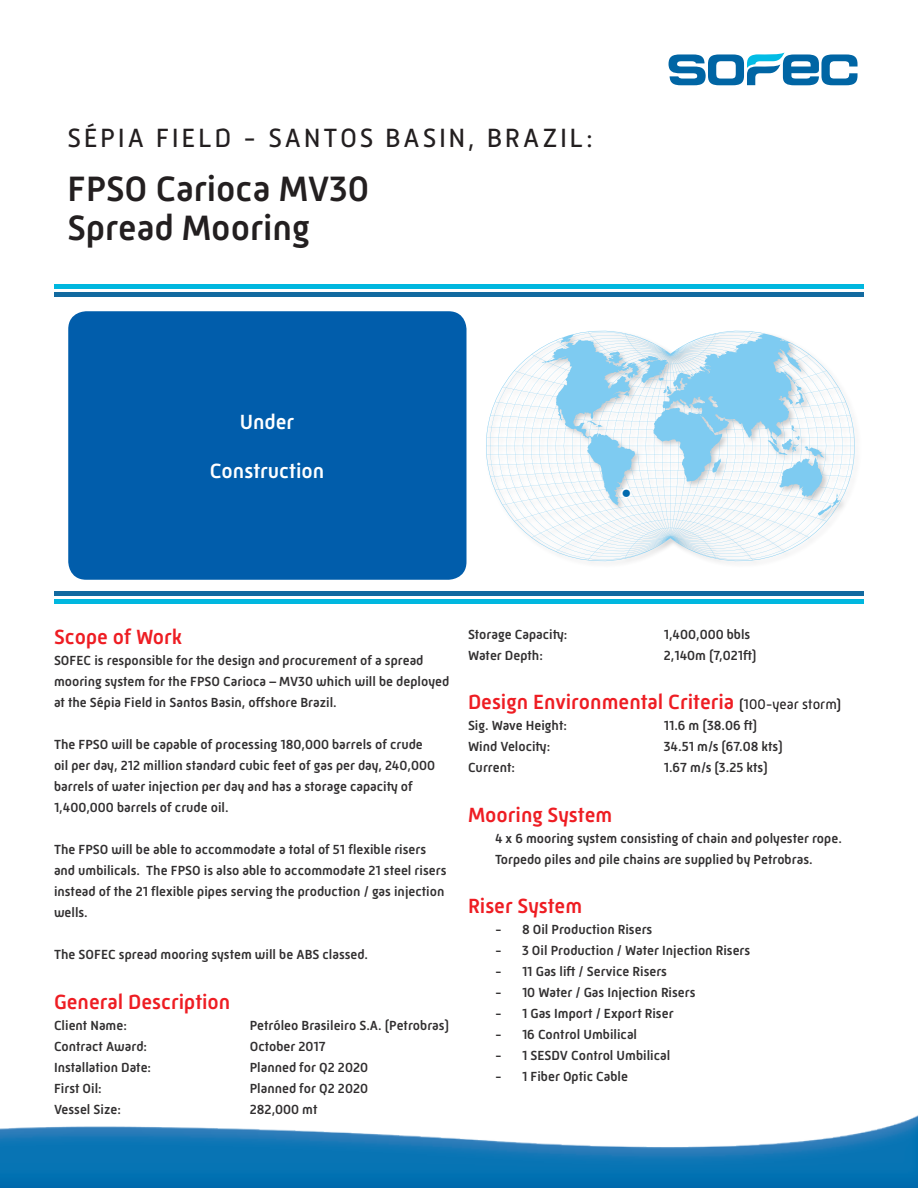
<style>
.page{position:relative;width:918px;height:1188px;background:#fff}
.page>*{position:absolute;margin:0;border:0;box-sizing:border-box;transform-origin:0 0}
.t1{font:500 36px "Mic 32 New";color:#231f20}
.GULF_OF_MEXICO{font:27px "Mic 32 New";letter-spacing:.1em;color:#231f20}
.t2{font:500 24px "Mic 32 New";color:#0069ad}
.Scope{font:500 21px "Mic 32 New";color:#ee1d23}
.Scope-2{font:500 21px "Mic 32 New";color:#fff}
._1Body_Text{font:500 13.5px/21px "Mic 32 New";color:#312f30}
.s1{font-size:13.5px;color:#231f20}
.s2{font-weight:400;font-size:14.25px;color:#231f20}
</style>
<div class="page">
<svg style="left:669px;top:52px;width:189px;height:33px"></svg>
<div style="left:54px;top:284px;width:810px;height:5px;background:#00b7df"></div>
<img style="left:0;top:1115px;width:918px;height:73px">
<hr style="left:54px;top:293px;width:810px;height:4px;background:#126aa0">
<div style="left:54px;top:591px;width:810px;height:5px;background:#126aa0"></div>
<div style="left:54px;top:599px;width:810px;height:5px;background:#00b7df"></div>
<svg style="left:486px;top:331px;width:369px;height:230px"></svg>
<div style="left:68px;top:311px;width:398px;height:269px;background:#015dab;border-radius:18px"></div>
<div style="left:621px;top:488px;width:10px;height:10px;border:3px solid #fff;border-radius:50%"></div>
<p class="GULF_OF_MEXICO" style="left:68px;top:122px;width:527px">SÉPIA FIELD - SANTOS BASIN, BRAZIL:</p>
<p class="t1" style="left:68px;top:168px;width:303px">FPSO Carioca MV30</p>
<p class="t1" style="left:68px;top:207px;width:244px">Spread Mooring</p>
<p class="Scope-2" style="left:240px;top:410px;width:56px">Under</p>
<p class="Scope-2" style="left:210px;top:459px;width:116px">Construction</p>
<p class="t2" style="left:620px;top:478px;width:13px">•</p>
<p class="Scope" style="left:54px;top:625px;width:130px">Scope of Work</p>
<p class="_1Body_Text" style="left:54px;top:650px;width:397px">SOFEC is responsible for the design and procurement of a spread mooring system for the FPSO Carioca – MV30 which will be deployed at the Sépia Field in Santos Basin, offshore Brazil.</p>
<p class="_1Body_Text" style="left:54px;top:734px;width:383px">The FPSO will be capable of processing 180,000 barrels of crude oil per day, 212 million standard cubic feet of gas per day, 240,000 barrels of water injection per day and has a storage capacity of 1,400,000 barrels of crude oil.</p>
<p class="_1Body_Text" style="left:54px;top:839px;width:394px">The FPSO will be able to accommodate a total of 51 flexible risers and umbilicals. The FPSO is also able to accommodate 21 steel risers instead of the 21 flexible pipes serving the production / gas injection wells.</p>
<p class="_1Body_Text" style="left:54px;top:944px;width:316px">The SOFEC spread mooring system will be ABS classed.</p>
<p class="Scope" style="left:54px;top:990px;width:178px">General Description</p>
<p class="_1Body_Text" style="left:54px;top:1015px;width:74px">Client Name:</p>
<p class="_1Body_Text" style="left:250px;top:1015px;width:201px">Petróleo Brasileiro S.A. (Petrobras)</p>
<p class="_1Body_Text" style="left:54px;top:1036px;width:95px">Contract Award:</p>
<p class="_1Body_Text" style="left:250px;top:1036px;width:77px">October 2017</p>
<p class="_1Body_Text" style="left:54px;top:1057px;width:99px">Installation Date:</p>
<p class="_1Body_Text" style="left:250px;top:1057px;width:120px">Planned for Q2 2020</p>
<p class="_1Body_Text" style="left:54px;top:1078px;width:49px">First Oil:</p>
<p class="_1Body_Text" style="left:250px;top:1078px;width:120px">Planned for Q2 2020</p>
<p class="_1Body_Text" style="left:54px;top:1099px;width:68px">Vessel Size:</p>
<p class="_1Body_Text" style="left:250px;top:1099px;width:69px">282,000 mt</p>
<p class="_1Body_Text" style="left:468px;top:624px;width:101px">Storage Capacity:</p>
<p class="_1Body_Text" style="left:664px;top:624px;width:88px">1,400,000 bbls</p>
<p class="_1Body_Text" style="left:468px;top:645px;width:76px">Water Depth:</p>
<p class="_1Body_Text" style="left:664px;top:645px;width:94px">2,140m (7,021ft)</p>
<p class="Scope" style="left:468px;top:690px;width:375px">Design Environmental Criteria <span class="s1">(</span><span class="s2">100-year storm</span><span class="s1">)</span></p>
<p class="_1Body_Text" style="left:468px;top:715px;width:100px">Sig. Wave Height:</p>
<p class="_1Body_Text" style="left:664px;top:715px;width:95px">11.6 m (38.06 ft)</p>
<p class="_1Body_Text" style="left:468px;top:736px;width:84px">Wind Velocity:</p>
<p class="_1Body_Text" style="left:664px;top:736px;width:121px">34.51 m/s (67.08 kts)</p>
<p class="_1Body_Text" style="left:468px;top:757px;width:49px">Current:</p>
<p class="_1Body_Text" style="left:664px;top:757px;width:106px">1.67 m/s (3.25 kts)</p>
<p class="Scope" style="left:468px;top:803px;width:146px">Mooring System</p>
<p class="_1Body_Text" style="left:495px;top:828px;width:348px">4 x 6 mooring system consisting of chain and polyester rope.<br>Torpedo piles and pile chains are supplied by Petrobras.</p>
<p class="Scope" style="left:468px;top:894px;width:116px">Riser System</p>
<p class="_1Body_Text" style="left:495px;top:919px;width:159px">- 8 Oil Production Risers</p>
<p class="_1Body_Text" style="left:495px;top:940px;width:257px">- 3 Oil Production / Water Injection Risers</p>
<p class="_1Body_Text" style="left:495px;top:961px;width:174px">- 11 Gas lift / Service Risers</p>
<p class="_1Body_Text" style="left:495px;top:982px;width:202px">- 10 Water / Gas Injection Risers</p>
<p class="_1Body_Text" style="left:495px;top:1003px;width:180px">- 1 Gas Import / Export Riser</p>
<p class="_1Body_Text" style="left:495px;top:1024px;width:144px">- 16 Control Umbilical</p>
<p class="_1Body_Text" style="left:495px;top:1045px;width:177px">- 1 SESDV Control Umbilical</p>
<p class="_1Body_Text" style="left:495px;top:1066px;width:135px">- 1 Fiber Optic Cable</p>
</div>
